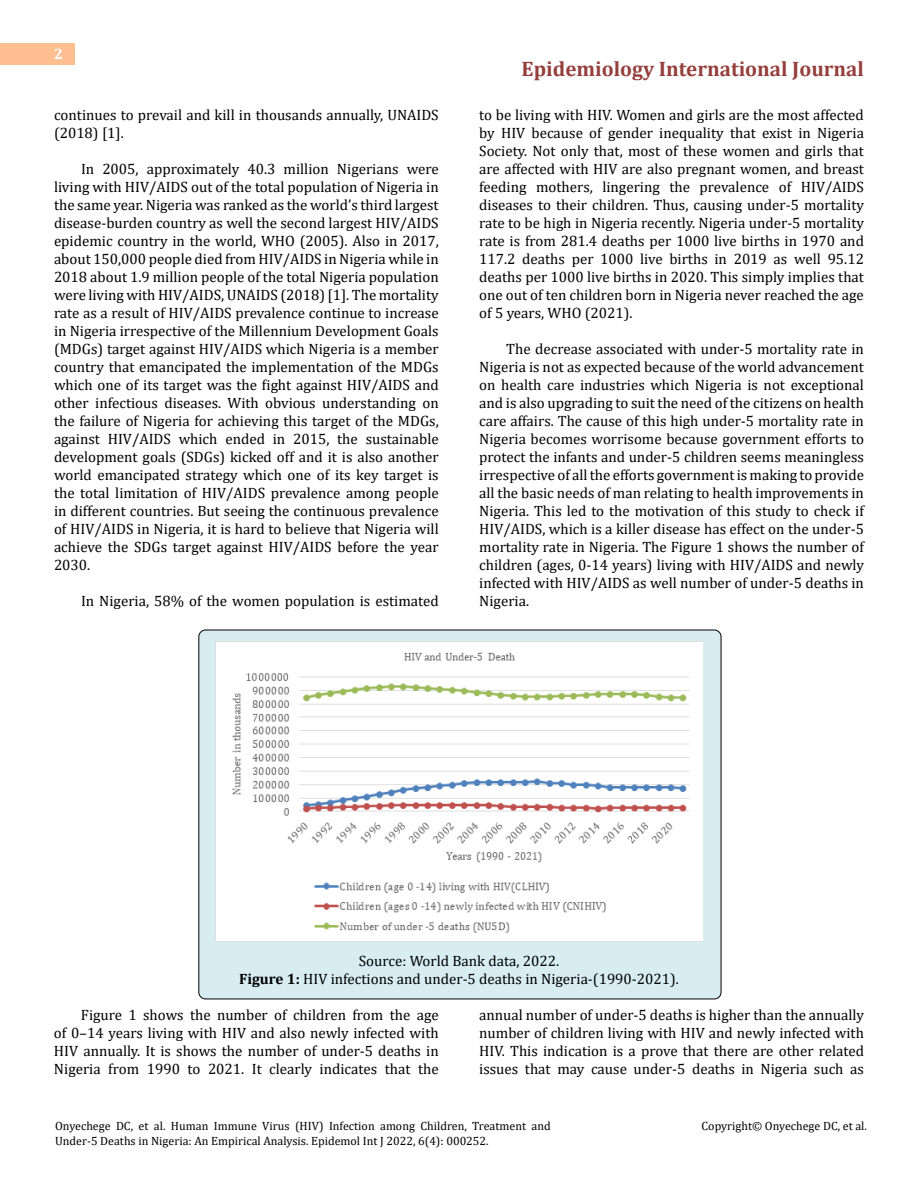
<style>
.page{position:relative;width:918px;height:1188px;background:#fff}
.page>*{position:absolute;margin:0;border:0;box-sizing:border-box;transform-origin:0 0}
.t1{font:700 21px "Cambria";color:#953f3c}
.t2{font:15px/18px "Cambria";color:#000;text-align:justify}
.t3{font:700 15px "Cambria";color:#fff}
.t4{font:12px/15px "Cambria";color:#000}
.s1{font-weight:700}
</style>
<div class="page">
<div style="left:0;top:43px;width:75px;height:21px;background:#ffbf91"></div>
<div style="left:199px;top:630px;width:522px;height:369px;background:#d8edf2;border-radius:7px"></div>
<img style="left:216px;top:642px;width:486px;height:299px">
<p class="t3" style="left:54px;top:44px;width:10px">2</p>
<p class="t2" style="left:54px;top:105px;width:386px">continues to prevail and kill in thousands annually, UNAIDS (2018) [1].</p>
<p class="t2" style="left:54px;top:159px;width:386px;text-indent:27px">In 2005, approximately 40.3 million Nigerians were living with HIV/AIDS out of the total population of Nigeria in the same year. Nigeria was ranked as the world’s third largest disease-burden country as well the second largest HIV/AIDS epidemic country in the world, WHO (2005). Also in 2017, about 150,000 people died from HIV/AIDS in Nigeria while in 2018 about 1.9 million people of the total Nigeria population were living with HIV/AIDS, UNAIDS (2018) [1]. The mortality rate as a result of HIV/AIDS prevalence continue to increase in Nigeria irrespective of the Millennium Development Goals (MDGs) target against HIV/AIDS which Nigeria is a member country that emancipated the implementation of the MDGs which one of its target was the fight against HIV/AIDS and other infectious diseases. With obvious understanding on the failure of Nigeria for achieving this target of the MDGs, against HIV/AIDS which ended in 2015, the sustainable development goals (SDGs) kicked off and it is also another world emancipated strategy which one of its key target is the total limitation of HIV/AIDS prevalence among people in different countries. But seeing the continuous prevalence of HIV/AIDS in Nigeria, it is hard to believe that Nigeria will achieve the SDGs target against HIV/AIDS before the year 2030.</p>
<p class="t2" style="left:81px;top:591px;width:359px">In Nigeria, 58% of the women population is estimated</p>
<h1 class="t1" style="left:522px;top:54px;width:344px">Epidemiology International Journal</h1>
<p class="t2" style="left:479px;top:105px;width:386px">to be living with HIV. Women and girls are the most affected by HIV because of gender inequality that exist in Nigeria Society. Not only that, most of these women and girls that are affected with HIV are also pregnant women, and breast feeding mothers, lingering the prevalence of HIV/AIDS diseases to their children. Thus, causing under-5 mortality rate to be high in Nigeria recently. Nigeria under-5 mortality rate is from 281.4 deaths per 1000 live births in 1970 and 117.2 deaths per 1000 live births in 2019 as well 95.12 deaths per 1000 live births in 2020. This simply implies that one out of ten children born in Nigeria never reached the age of 5 years, WHO (2021).</p>
<p class="t2" style="left:479px;top:339px;width:386px;text-indent:27px">The decrease associated with under-5 mortality rate in Nigeria is not as expected because of the world advancement on health care industries which Nigeria is not exceptional and is also upgrading to suit the need of the citizens on health care affairs. The cause of this high under-5 mortality rate in Nigeria becomes worrisome because government efforts to protect the infants and under-5 children seems meaningless irrespective of all the efforts government is making to provide all the basic needs of man relating to health improvements in Nigeria. This led to the motivation of this study to check if HIV/AIDS, which is a killer disease has effect on the under-5 mortality rate in Nigeria. The Figure 1 shows the number of children (ages, 0-14 years) living with HIV/AIDS and newly infected with HIV/AIDS as well number of under-5 deaths in Nigeria.</p>
<p class="t2" style="left:239px;top:951px;width:441px;text-align:center">Source: World Bank data, 2022.<br><span class="s1">Figure 1:</span> HIV infections and under-5 deaths in Nigeria-(1990-2021).</p>
<p class="t2" style="left:54px;top:1005px;width:386px;text-indent:27px">Figure 1 shows the number of children from the age of 0–14 years living with HIV and also newly infected with HIV annually. It is shows the number of under-5 deaths in Nigeria from 1990 to 2021. It clearly indicates that the</p>
<p class="t2" style="left:479px;top:1005px;width:386px">annual number of under-5 deaths is higher than the annually number of children living with HIV and newly infected with HIV. This indication is a prove that there are other related issues that may cause under-5 deaths in Nigeria such as</p>
<p class="t4" style="left:55px;top:1118px;width:497px">Onyechege DC, et al. Human Immune Virus (HIV) Infection among Children, Treatment and<br>Under-5 Deaths in Nigeria: An Empirical Analysis. Epidemol Int J 2022, 6(4): 000252.</p>
<p class="t4" style="left:702px;top:1118px;width:167px">Copyright© Onyechege DC, et al.</p>
</div>
